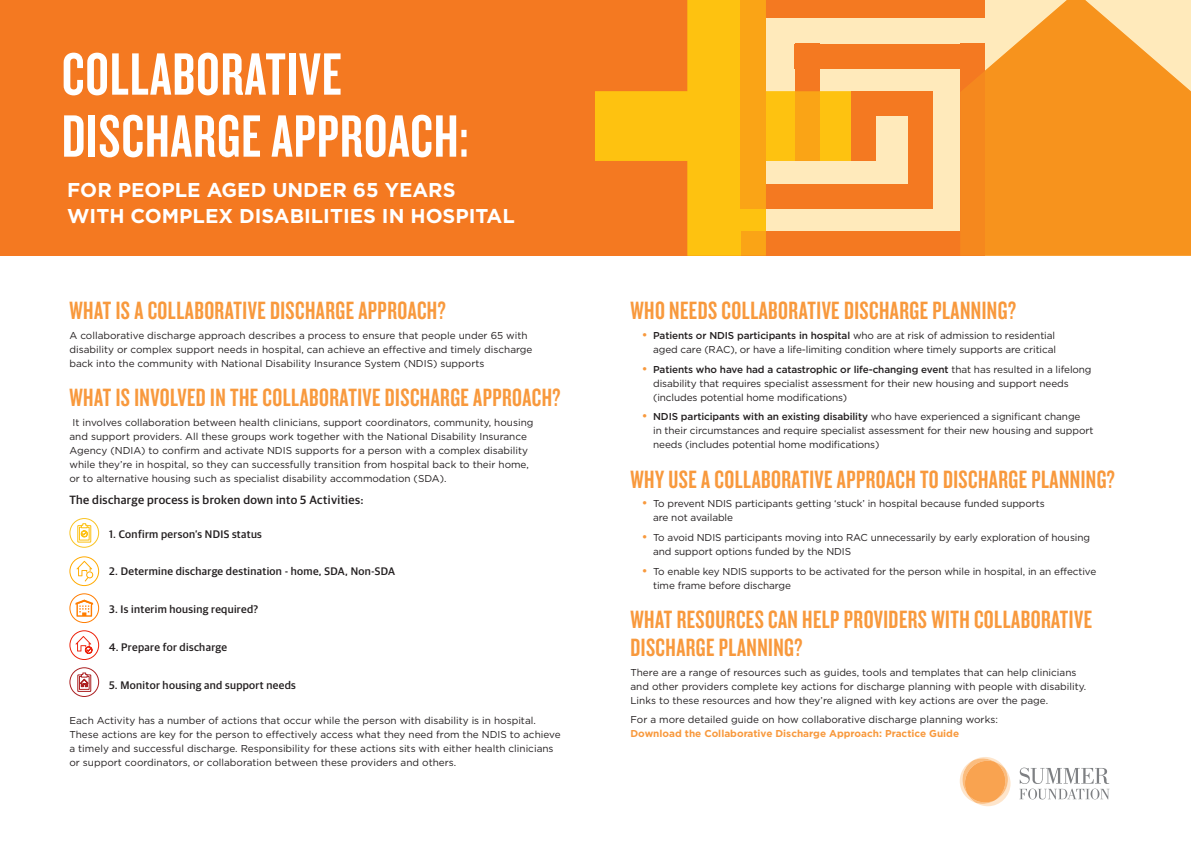
<style>
.page{position:relative;width:1191px;height:842px;background:#fff}
.page>*{position:absolute;margin:0;border:0;box-sizing:border-box;transform-origin:0 0}
.Heading_1{font:62px/62px "Knockout 48 Featherweight";letter-spacing:.015em;color:#fff}
.t1{font:26px/28px "Knockout 48 Featherweight";letter-spacing:.015em;color:#f8993d}
.t2{font:700 20px/26px "Gotham";color:#fff}
.body{font:500 12px "Guardian Sans";letter-spacing:.03em;color:#231f20}
.body-2{font:500 11px "Guardian Sans";letter-spacing:.03em;color:#231f20}
.body-3{font:10px/14px "Gotham";color:#231f20}
.Body_Bullets{font:10px/14px "Gotham";letter-spacing:-.01em;color:#231f20}
.s1{font-weight:500;font-size:12px;color:#f8993d}
.s2{font-weight:500}
.s3{font-weight:700;color:#f8993d}
</style>
<div class="page">
<svg style="left:70px;top:518px;width:29px;height:29px"></svg>
<div style="left:69px;top:518px;width:30px;height:30px;border:1px solid #f9c322;border-radius:50%"></div>
<div style="left:77px;top:525px;width:14px;height:17px;border:1px solid #fdc011"></div>
<svg style="left:79px;top:523px;width:11px;height:18px"></svg>
<svg style="left:70px;top:557px;width:29px;height:29px"></svg>
<div style="left:69px;top:556px;width:30px;height:30px;border:1px solid #ffab00;border-radius:50%"></div>
<div style="left:86px;top:571px;width:7px;height:7px;border:1px solid #ffab00;border-radius:50%"></div>
<svg style="left:76px;top:561px;width:16px;height:22px"></svg>
<svg style="left:70px;top:594px;width:29px;height:28px"></svg>
<div style="left:69px;top:593px;width:30px;height:30px;border:1px solid #ff7d00;border-radius:50%"></div>
<svg style="left:75px;top:600px;width:18px;height:17px"></svg>
<svg style="left:70px;top:668px;width:29px;height:28px"></svg>
<div style="left:69px;top:667px;width:30px;height:30px;border:1px solid #ab1f21;border-radius:50%"></div>
<div style="left:77px;top:674px;width:14px;height:18px;border:1px solid #ab1f21"></div>
<svg style="left:79px;top:672px;width:11px;height:18px"></svg>
<div style="left:69px;top:630px;width:30px;height:30px;border:1px solid #ed210a;border-radius:50%"></div>
<svg style="left:75px;top:636px;width:17px;height:18px"></svg>
<div style="left:0;top:0;width:1191px;height:256px;background:#ffeabb"></div>
<div style="left:0;top:0;width:766px;height:256px;background:#f47921"></div>
<div style="left:741px;top:231px;width:244px;height:25px;background:#f47921"></div>
<div style="left:794px;top:44px;width:191px;height:25px;background:#f47921"></div>
<div style="left:741px;top:184px;width:192px;height:25px;background:#f47921"></div>
<div style="left:851px;top:91px;width:82px;height:25px;background:#f47921"></div>
<div style="left:908px;top:91px;width:25px;height:118px;background:#f47921"></div>
<svg style="left:960px;top:0;width:231px;height:256px;fill:#f7931d"></svg>
<div style="left:741px;top:0;width:244px;height:17px;background:#f47921"></div>
<svg style="left:595px;top:0;width:263px;height:256px"></svg>
<div style="left:851px;top:91px;width:25px;height:70px;background:#f47921"></div>
<svg style="left:1019px;top:768px;width:90px;height:31px"></svg>
<svg style="left:959px;top:757px;width:51px;height:49px"></svg>
<p class="Heading_1" style="left:62px;top:41px;width:408px">COLLABORATIVE<br>DISCHARGE APPROACH:</p>
<p class="t2" style="left:67px;top:177px;width:449px">FOR PEOPLE AGED UNDER 65 YEARS<br>WITH COMPLEX DISABILITIES IN HOSPITAL</p>
<p class="t1" style="left:69px;top:296px;width:378px">WHAT IS A COLLABORATIVE DISCHARGE APPROACH?</p>
<p class="body-3" style="left:69px;top:328px;width:464px">A collaborative discharge approach describes a process to ensure that people under 65 with disability or complex support needs in hospital, can achieve an effective and timely discharge back into the community with National Disability Insurance System (NDIS) supports</p>
<p class="t1" style="left:69px;top:383px;width:492px">WHAT IS INVOLVED IN THE COLLABORATIVE DISCHARGE APPROACH?</p>
<p class="body-3" style="left:69px;top:415px;width:465px;text-indent:3px">It involves collaboration between health clinicians, support coordinators, community, housing and support providers. All these groups work together with the National Disability Insurance Agency (NDIA) to confirm and activate NDIS supports for a person with a complex disability while they’re in hospital, so they can successfully transition from hospital back to their home, or to alternative housing such as specialist disability accommodation (SDA).</p>
<p class="body" style="left:69px;top:491px;width:296px">The discharge process is broken down into 5 Activities:</p>
<p class="body-2" style="left:109px;top:526px;width:154px">1. Confirm person’s NDIS status</p>
<p class="body-2" style="left:109px;top:563px;width:287px">2. Determine discharge destination - home, SDA, Non-SDA</p>
<p class="body-2" style="left:109px;top:601px;width:151px">3. Is interim housing required?</p>
<p class="body-2" style="left:109px;top:639px;width:119px">4. Prepare for discharge</p>
<p class="body-2" style="left:109px;top:677px;width:188px">5. Monitor housing and support needs</p>
<p class="body-3" style="left:69px;top:713px;width:492px">Each Activity has a number of actions that occur while the person with disability is in hospital.<br>These actions are key for the person to effectively access what they need from the NDIS to achieve a timely and successful discharge. Responsibility for these actions sits with either health clinicians or support coordinators, or collaboration between these providers and others.</p>
<p class="t1" style="left:630px;top:296px;width:387px">WHO NEEDS COLLABORATIVE DISCHARGE PLANNING?</p>
<p class="Body_Bullets" style="left:642px;top:328px;width:416px;text-align:right"><span class="s1">•</span> <span class="s2">Patients or NDIS participants in hospital</span> who are at risk of admission to residential aged care (RAC), or have a life-limiting condition where timely supports are critical</p>
<p class="Body_Bullets" style="left:653px;top:362px;width:440px;text-indent:-11px"><span class="s1">•</span> <span class="s2">Patients who have had a catastrophic or life-changing event</span> that has resulted in a lifelong disability that requires specialist assessment for their new housing and support needs (includes potential home modifications)</p>
<p class="Body_Bullets" style="left:653px;top:409px;width:442px;text-indent:-11px"><span class="s1">•</span> <span class="s2">NDIS participants with an existing disability</span> who have experienced a significant change<br>in their circumstances and require specialist assessment for their new housing and support needs (includes potential home modifications)</p>
<p class="t1" style="left:630px;top:464px;width:486px">WHY USE A COLLABORATIVE APPROACH TO DISCHARGE PLANNING?</p>
<p class="Body_Bullets" style="left:653px;top:496px;width:393px;text-indent:-11px"><span class="s1">•</span> To prevent NDIS participants getting ‘stuck’ in hospital because funded supports are not available</p>
<p class="Body_Bullets" style="left:653px;top:530px;width:438px;text-indent:-11px"><span class="s1">•</span> To avoid NDIS participants moving into RAC unnecessarily by early exploration of housing and support options funded by the NDIS</p>
<p class="Body_Bullets" style="left:653px;top:564px;width:445px;text-indent:-11px"><span class="s1">•</span> To enable key NDIS supports to be activated for the person while in hospital, in an effective time frame before discharge</p>
<p class="t1" style="left:630px;top:604px;width:463px">WHAT RESOURCES CAN HELP PROVIDERS WITH COLLABORATIVE<br>DISCHARGE PLANNING?</p>
<p class="body-3" style="left:630px;top:665px;width:457px">There are a range of resources such as guides, tools and templates that can help clinicians and other providers complete key actions for discharge planning with people with disability.<br>Links to these resources and how they’re aligned with key actions are over the page.</p>
<p class="body-3" style="left:630px;top:712px;width:369px">For a more detailed guide on how collaborative discharge planning works:<br><span class="s3">Download the Collaborative Discharge Approach: Practice Guide</span></p>
</div>
